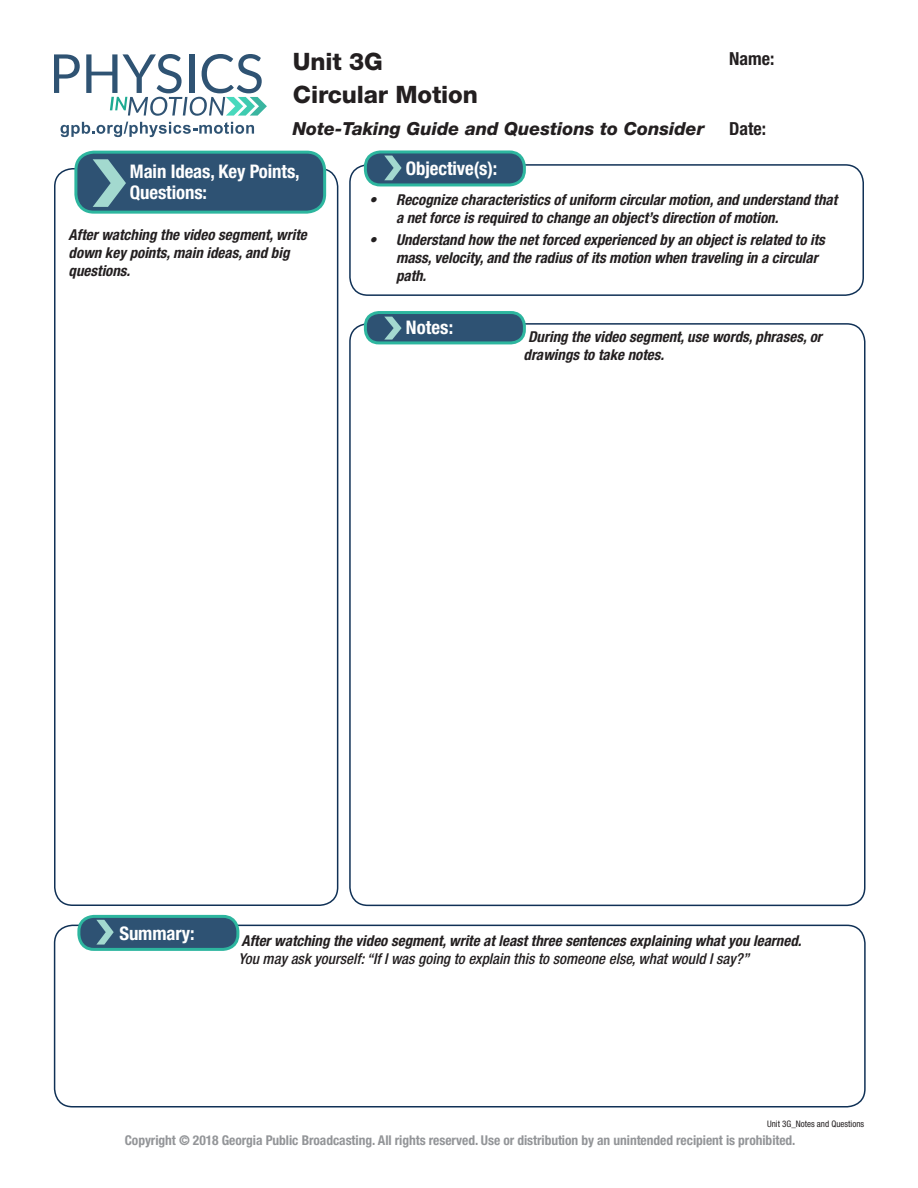
<style>
.page{position:relative;width:918px;height:1188px;background:#fff}
.page>*{position:absolute;margin:0;border:0;box-sizing:border-box;transform-origin:0 0}
.t1{font:800 24px/33.5px "Helvetica Neue LT Std";letter-spacing:-.005em;color:#231f20}
.t2{font:700 condensed 18.75px/21px "Helvetica Neue LT Std";letter-spacing:-.005em;color:#fff}
.t3{font:italic 800 18px "Helvetica Neue LT Std";color:#231f20}
.t4{font:700 condensed 18px "Helvetica Neue LT Std";color:#231f20}
.t5{font:italic 700 condensed 15px/18px "Helvetica Neue LT Std";color:#231f20}
.t6{font:italic 500 condensed 15px "Helvetica Neue LT Std";color:#231f20}
.t7{font:700 condensed 13.5px "Helvetica Neue LT Std";letter-spacing:-.005em;color:#939598}
.t8{font:condensed 9px "Helvetica Neue LT Std";color:#231f20}
</style>
<div class="page">
<svg style="left:54px;top:54px;width:26px;height:39px"></svg>
<svg style="left:86px;top:54px;width:181px;height:62px"></svg>
<svg style="left:61px;top:122px;width:193px;height:15px"></svg>
<div style="left:349px;top:164px;width:515px;height:132px;border:2px solid #103156;border-radius:18px"></div>
<div style="left:54px;top:168px;width:284px;height:738px;border:2px solid #103156;border-radius:18px"></div>
<div style="left:54px;top:925px;width:812px;height:183px;border:2px solid #103156;border-radius:18px"></div>
<div style="left:365px;top:152px;width:159px;height:33px;background:#2e5273;border-radius:15px"></div>
<div style="left:364px;top:150px;width:162px;height:36px;border:3px solid #2db69f;border-radius:15px"></div>
<svg style="left:384px;top:156px;width:18px;height:24px"></svg>
<div style="left:365px;top:313px;width:159px;height:30px;background:#2e5273;border-radius:14px"></div>
<div style="left:364px;top:311px;width:162px;height:33px;border:3px solid #2db69f;border-radius:14px"></div>
<div style="left:79px;top:916px;width:159px;height:33px;background:#2e5273;border-radius:15px"></div>
<div style="left:77px;top:915px;width:162px;height:36px;border:3px solid #2db69f;border-radius:15px"></div>
<svg style="left:384px;top:317px;width:18px;height:23px"></svg>
<svg style="left:96px;top:920px;width:18px;height:25px"></svg>
<div style="left:76px;top:152px;width:249px;height:60px;background:#2e5273;border-radius:18px"></div>
<div style="left:74px;top:151px;width:252px;height:63px;border:3px solid #2db69f;border-radius:18px"></div>
<svg style="left:93px;top:159px;width:33px;height:48px"></svg>
<h1 class="t1" style="left:293px;top:44px;width:187px">Unit 3G<br>Circular Motion</h1>
<p class="t3" style="left:293px;top:118px;width:413px">Note-Taking Guide and Questions to Consider</p>
<p class="t4" style="left:729px;top:48px;width:47px">Name:</p>
<p class="t4" style="left:729px;top:118px;width:38px">Date:</p>
<p class="t2" style="left:130px;top:161px;width:171px">Main Ideas, Key Points,<br>Questions:</p>
<p class="t5" style="left:69px;top:226px;width:240px">After watching the video segment, write down key points, main ideas, and big questions.</p>
<p class="t2" style="left:406px;top:158px;width:93px">Objective(s):</p>
<p class="t5" style="left:396px;top:190px;width:443px;text-indent:-27px">• Recognize characteristics of uniform circular motion, and understand that a net force is required to change an object’s direction of motion.</p>
<p class="t5" style="left:396px;top:231px;width:430px;text-indent:-27px">• Understand how the net forced experienced by an object is related to its mass, velocity, and the radius of its motion when traveling in a circular path.</p>
<p class="t2" style="left:406px;top:317px;width:49px">Notes:</p>
<p class="t5" style="left:524px;top:328px;width:300px;text-indent:4px">During the video segment, use words, phrases, or drawings to take notes.</p>
<p class="t2" style="left:119px;top:922px;width:77px">Summary:</p>
<p class="t5" style="left:242px;top:932px;width:561px">After watching the video segment, write at least three sentences explaining what you learned.</p>
<p class="t6" style="left:238px;top:950px;width:512px">You may ask yourself: “If I was going to explain this to someone else, what would I say?”</p>
<p class="t8" style="left:767px;top:1119px;width:99px">Unit 3G_Notes and Questions</p>
<p class="t7" style="left:125px;top:1132px;width:672px">Copyright © 2018 Georgia Public Broadcasting. All rights reserved. Use or distribution by an unintended recipient is prohibited.</p>
</div>
